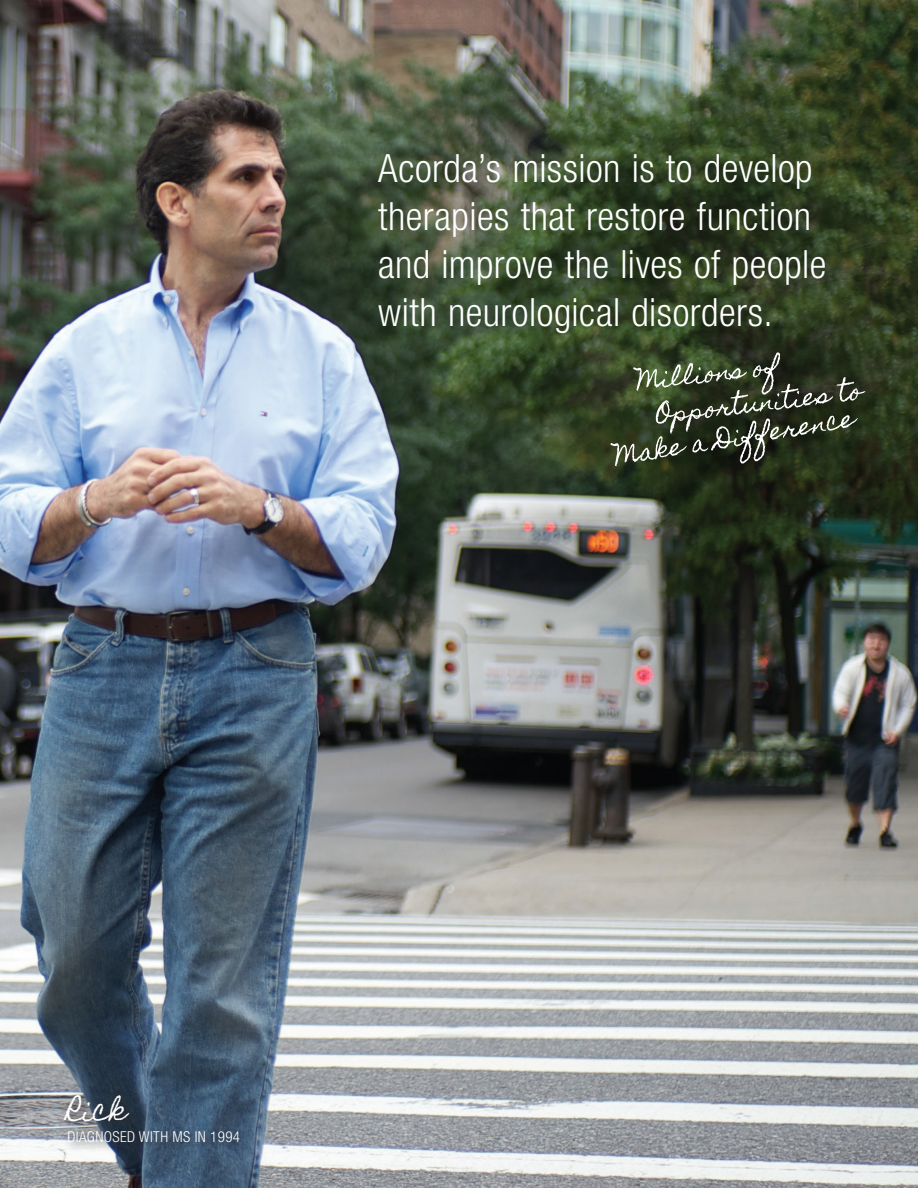
<style>
.page{position:relative;width:918px;height:1188px;background:#fff}
.page>*{position:absolute;margin:0;border:0;box-sizing:border-box;transform-origin:0 0}
.t1{font:300 condensed 39px/48px "Helvetica Neue";letter-spacing:.01em;color:#fff}
.t2{font:27px "Homemade Apple";color:#fff}
.t3{font:300 condensed 15px "Helvetica Neue";letter-spacing:.025em;color:#fff}
</style>
<div class="page">
<img style="left:0;top:0;width:918px;height:1188px">
<div style="left:60px;top:1090px;width:190px;height:64px;background:#231f20;opacity:.75"></div>
<svg style="left:610px;top:352px;width:255px;height:114px;background:#3f4935"></svg>
<p class="t1" style="left:378px;top:144px;width:450px">Acorda’s mission is to develop therapies that restore function and improve the lives of people with neurological disorders.</p>
<p class="t2" style="left:68px;top:1094px;width:61px">Rick</p>
<p class="t3" style="left:68px;top:1128px;width:174px">DIAGNOSED WITH MS IN 1994</p>
</div>
